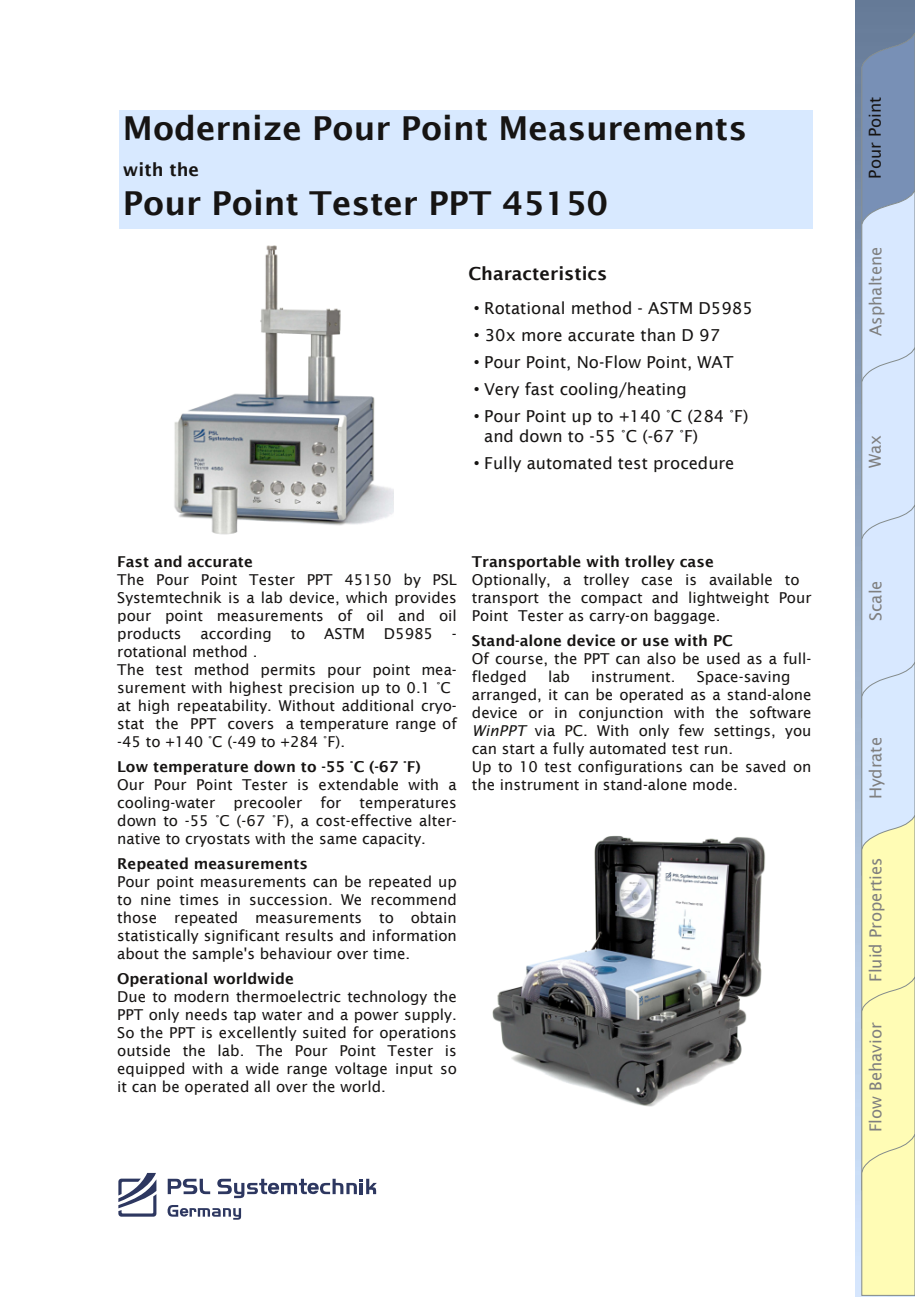
<style>
.page{position:relative;width:915px;height:1297px;background:#fff}
.page>*{position:absolute;margin:0;border:0;box-sizing:border-box;transform-origin:0 0}
.t1{font:600 33px "Lucida Sans";color:#161413}
.t2{font:600 18px "Lucida Sans";color:#161413}
.t3{font:16.5px/19.8px "Lucida Sans";color:#161413}
.t4{font:16.5px "Lucida Sans";color:#7f7f7f}
.t5{font:15px/18px "Lucida Sans";color:#161413;text-align:justify}
.t6{font:600 15px "Lucida Sans";letter-spacing:.005em;color:#161413}
.s1{font-family:"Arial"}
.s2{font-style:italic}
</style>
<div class="page">
<img style="left:855px;top:0;width:59px;height:1297px">
<svg style="left:860px;top:30px;width:54px;height:1266px;background:#d5dfd6"></svg>
<svg style="left:118px;top:1173px;width:38px;height:44px"></svg>
<svg style="left:168px;top:1179px;width:42px;height:15px"></svg>
<svg style="left:167px;top:1205px;width:74px;height:15px"></svg>
<svg style="left:217px;top:1179px;width:160px;height:19px"></svg>
<div style="left:119px;top:110px;width:693px;height:118px;background:#d8e9ff"></div>
<img style="left:174px;top:245px;width:219px;height:290px">
<img style="left:492px;top:835px;width:274px;height:272px">
<h1 class="t1" style="left:123px;top:108px;width:625px">Modernize Pour Point Measurements</h1>
<p class="t2" style="left:123px;top:158px;width:78px">with the</p>
<h1 class="t1" style="left:123px;top:183px;width:486px">Pour Point Tester PPT 45150</h1>
<p class="t2" style="left:468px;top:263px;width:140px">Characteristics</p>
<p class="t3" style="left:473px;top:298px;width:280px"><span class="s1">•</span> Rotational method - ASTM D5985</p>
<p class="t3" style="left:473px;top:325px;width:248px"><span class="s1">•</span> 30x more accurate than D 97</p>
<p class="t3" style="left:473px;top:352px;width:261px"><span class="s1">•</span> Pour Point, No-Flow Point, WAT</p>
<p class="t3" style="left:473px;top:379px;width:214px"><span class="s1">•</span> Very fast cooling/heating</p>
<p class="t3" style="left:484px;top:406px;width:265px;text-indent:-10px"><span class="s1">•</span> Pour Point up to +140 °C (284 °F) and down to -55 °C (-67 °F)</p>
<p class="t3" style="left:473px;top:453px;width:262px"><span class="s1">•</span> Fully automated test procedure</p>
<p class="t6" style="left:117px;top:552px;width:137px">Fast and accurate</p>
<p class="t5" style="left:117px;top:570px;width:341px">The Pour Point Tester PPT 45150 by PSL Systemtechnik is a lab device, which provides pour point measurements of oil and oil products</p>
<p class="t5" style="left:200px;top:624px;width:73px">according</p>
<p class="t5" style="left:290px;top:624px;width:16px">to</p>
<p class="t5" style="left:324px;top:624px;width:42px">ASTM</p>
<p class="t5" style="left:384px;top:624px;width:51px">D5985</p>
<p class="t5" style="left:452px;top:624px;width:6px">-</p>
<p class="t5" style="left:117px;top:642px;width:341px;text-align:left">rotational method .<br>The test method permits pour point mea&shy;surement with highest precision up to 0.1 °C at high repeatability. Without additional cryo&shy;stat the PPT covers a temperature range of -45 to +140 °C (-49 to +284 °F).</p>
<p class="t6" style="left:117px;top:757px;width:305px">Low temperature down to -55 °C (-67 °F)</p>
<p class="t5" style="left:117px;top:775px;width:341px">Our Pour Point Tester is extendable with a cooling-water precooler for temperatures down to -55 °C (-67 °F), a cost-effective alter&shy;native to cryostats with the same capacity.</p>
<p class="t6" style="left:117px;top:854px;width:192px">Repeated measurements</p>
<p class="t5" style="left:117px;top:872px;width:341px">Pour point measurements can be repeated up to nine times in succession. We recommend those repeated measurements to obtain statistically significant results and information about the sample's behaviour over time.</p>
<p class="t6" style="left:117px;top:970px;width:178px">Operational worldwide</p>
<p class="t5" style="left:117px;top:988px;width:341px">Due to modern thermoelectric technology the PPT only needs tap water and a power supply.<br>So the PPT is excellently suited for operations outside the lab. The Pour Point Tester is equipped with a wide range voltage input so it can be operated all over the world.</p>
<p class="t6" style="left:471px;top:552px;width:243px">Transportable with trolley case</p>
<p class="t5" style="left:471px;top:570px;width:341px;text-align:left">Optionally, a trolley case is available to transport the compact and lightweight Pour<br>Point Tester as carry-on baggage.</p>
<p class="t6" style="left:471px;top:631px;width:262px">Stand-alone device or use with PC</p>
<p class="t5" style="left:471px;top:649px;width:341px">Of course, the PPT can also be used as a full&shy;fledged</p>
<p class="t5" style="left:548px;top:667px;width:24px">lab</p>
<p class="t5" style="left:591px;top:667px;width:86px">instrument.</p>
<p class="t5" style="left:471px;top:667px;width:341px;text-align:left;text-indent:225px">Space-saving arranged, it can be operated as a stand-alone device or in conjunction with the software <span class="s2">WinPPT</span> via PC. With only few settings, you can start a fully automated test run.<br>Up to 10 test configurations can be saved on the instrument in stand-alone mode.</p>
<p class="t3" style="left:864px;top:179px;width:84px;rotate:-90deg">Pour Point</p>
<p class="t4" style="left:865px;top:336px;width:90px;rotate:-90deg">Asphaltene</p>
<p class="t4" style="left:864px;top:468px;width:35px;rotate:-90deg">Wax</p>
<p class="t4" style="left:865px;top:621px;width:42px;rotate:-90deg">Scale</p>
<p class="t4" style="left:865px;top:799px;width:64px;rotate:-90deg">Hydrate</p>
<p class="t4" style="left:865px;top:982px;width:127px;rotate:-90deg">Fluid Properties</p>
<p class="t4" style="left:865px;top:1132px;width:112px;rotate:-90deg">Flow Behavior</p>
</div>
